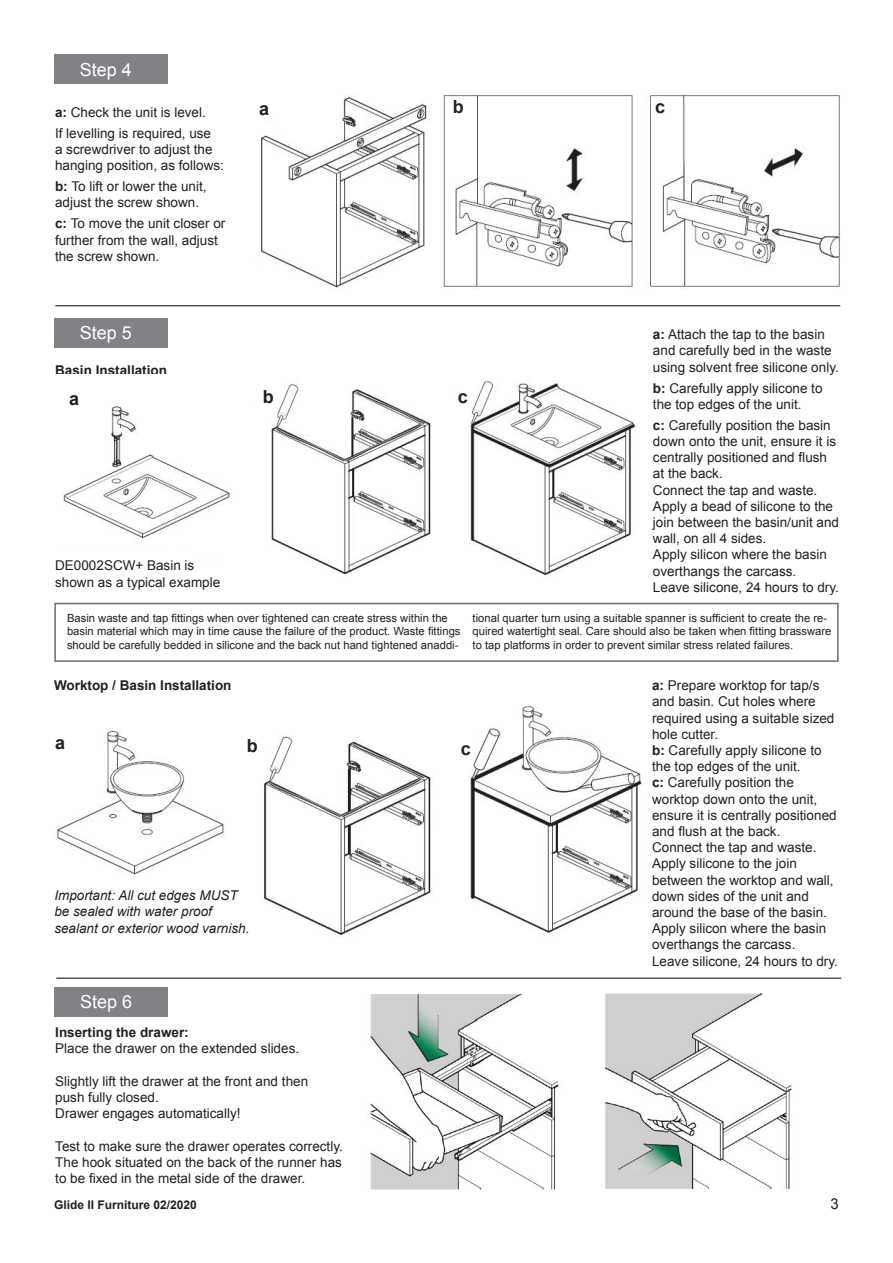
<style>
.page{position:relative;width:893px;height:1263px;background:#fff}
.page>*{position:absolute;margin:0;border:0;box-sizing:border-box;transform-origin:0 0}
.t1{font:18px "Arial";color:#fff}
.t2{font:700 18px "Arial";color:#231f20}
.t3{font:15px "Arial";color:#231f20}
.t4{font:13.5px/16.2px "Arial";color:#231f20}
.t5{font:italic 13.5px "Arial";color:#231f20}
.t6{font:700 13.5px "Arial";color:#231f20}
.t7{font:700 12px "Arial";color:#231f20}
.t8{font:11.25px/13.5px "Arial";color:#231f20}
.s1{font-weight:700}
</style>
<div class="page">
<hr style="left:56px;top:978px;width:785px;height:1px;background:#000001">
<div style="left:54px;top:54px;width:113px;height:30px;background:#808285"></div>
<div style="left:54px;top:318px;width:113px;height:29px;background:#808285"></div>
<hr style="left:55px;top:305px;width:785px;height:1px;background:#000001">
<img style="left:261px;top:94px;width:579px;height:194px">
<img style="left:63px;top:381px;width:573px;height:195px">
<div style="left:54px;top:603px;width:785px;height:59px;border:2px solid #6c6d70"></div>
<img style="left:57px;top:706px;width:585px;height:229px">
<div style="left:54px;top:987px;width:114px;height:30px;background:#808285"></div>
<img style="left:370px;top:993px;width:422px;height:197px">
<p class="t1" style="left:80px;top:57px;width:54px">Step 4</p>
<p class="t4" style="left:55px;top:104px;width:152px"><span class="s1">a:</span> Check the unit is level.</p>
<p class="t4" style="left:55px;top:125px;width:158px">If levelling is required, use</p>
<p class="t4" style="left:55px;top:141px;width:159px">a screwdriver to adjust the</p>
<p class="t4" style="left:55px;top:157px;width:170px">hanging position, as follows:</p>
<p class="t4" style="left:55px;top:178px;width:153px"><span class="s1">b:</span> To lift or lower the unit,</p>
<p class="t4" style="left:55px;top:195px;width:146px">adjust the screw shown.</p>
<p class="t4" style="left:55px;top:216px;width:172px"><span class="s1">c:</span> To move the unit closer or</p>
<p class="t4" style="left:55px;top:232px;width:164px">further from the wall, adjust the screw shown.</p>
<p class="t2" style="left:259px;top:97px;width:12px">a</p>
<p class="t2" style="left:453px;top:94px;width:12px">b</p>
<p class="t2" style="left:655px;top:94px;width:12px">c</p>
<p class="t1" style="left:80px;top:321px;width:54px">Step 5</p>
<p class="t4" style="left:653px;top:326px;width:173px"><span class="s1">a:</span> Attach the tap to the basin</p>
<p class="t4" style="left:653px;top:343px;width:180px">and carefully bed in the waste</p>
<p class="t4" style="left:653px;top:359px;width:187px">using solvent free silicone only.</p>
<p class="t4" style="left:653px;top:380px;width:171px"><span class="s1">b:</span> Carefully apply silicone to</p>
<p class="t4" style="left:653px;top:396px;width:150px">the top edges of the unit.</p>
<p class="t4" style="left:653px;top:417px;width:179px"><span class="s1">c:</span> Carefully position the basin</p>
<p class="t4" style="left:653px;top:433px;width:185px">down onto the unit, ensure it is centrally positioned and flush</p>
<p class="t4" style="left:653px;top:466px;width:71px">at the back.</p>
<p class="t4" style="left:653px;top:482px;width:166px">Connect the tap and waste.</p>
<p class="t4" style="left:653px;top:498px;width:182px">Apply a bead of silicone to the</p>
<p class="t4" style="left:653px;top:514px;width:188px">join between the basin/unit and</p>
<p class="t4" style="left:653px;top:530px;width:115px">wall, on all 4 sides.</p>
<p class="t4" style="left:653px;top:547px;width:176px">Apply silicon where the basin overthangs the carcass.</p>
<p class="t4" style="left:653px;top:579px;width:187px">Leave silicone, 24 hours to dry.</p>
<p class="t6" style="left:55px;top:361px;width:113px">Basin Installation</p>
<p class="t2" style="left:69px;top:387px;width:12px">a</p>
<p class="t2" style="left:263px;top:384px;width:12px">b</p>
<p class="t2" style="left:458px;top:384px;width:12px">c</p>
<p class="t4" style="left:55px;top:558px;width:167px">DE0002SCW+ Basin is shown as a typical example</p>
<p class="t8" style="left:67px;top:611px;width:395px">Basin waste and tap fittings when over tightened can create stress within the basin material which may in time cause the failure of the product. Waste fittings should be carefully bedded in silicone and the back nut hand tightened anaddi-</p>
<p class="t8" style="left:473px;top:611px;width:360px">tional quarter turn using a suitable spanner is sufficient to create the re&shy;quired watertight seal. Care should also be taken when fitting brassware to tap platforms in order to prevent similar stress related failures.</p>
<p class="t6" style="left:54px;top:676px;width:179px">Worktop / Basin Installation</p>
<p class="t4" style="left:652px;top:677px;width:169px"><span class="s1">a:</span> Prepare worktop for tap/s</p>
<p class="t4" style="left:652px;top:694px;width:165px">and basin. Cut holes where</p>
<p class="t4" style="left:652px;top:710px;width:184px">required using a suitable sized</p>
<p class="t4" style="left:652px;top:726px;width:68px">hole cutter.</p>
<p class="t4" style="left:652px;top:742px;width:171px"><span class="s1">b:</span> Carefully apply silicone to</p>
<p class="t4" style="left:652px;top:758px;width:150px">the top edges of the unit.</p>
<p class="t4" style="left:652px;top:775px;width:143px"><span class="s1">c:</span> Carefully position the</p>
<p class="t4" style="left:652px;top:791px;width:167px">worktop down onto the unit,</p>
<p class="t4" style="left:652px;top:807px;width:186px">ensure it is centrally positioned</p>
<p class="t4" style="left:652px;top:823px;width:130px">and flush at the back.</p>
<p class="t4" style="left:652px;top:839px;width:166px">Connect the tap and waste.</p>
<p class="t4" style="left:652px;top:856px;width:146px">Apply silicone to the join</p>
<p class="t4" style="left:652px;top:872px;width:183px">between the worktop and wall,</p>
<p class="t4" style="left:652px;top:888px;width:158px">down sides of the unit and</p>
<p class="t4" style="left:652px;top:904px;width:176px">around the base of the basin.</p>
<p class="t4" style="left:652px;top:920px;width:176px">Apply silicon where the basin overthangs the carcass.</p>
<p class="t4" style="left:652px;top:953px;width:187px">Leave silicone, 24 hours to dry.</p>
<p class="t2" style="left:247px;top:733px;width:12px">b</p>
<p class="t2" style="left:461px;top:736px;width:12px">c</p>
<p class="t2" style="left:55px;top:730px;width:12px">a</p>
<p class="t5" style="left:54px;top:887px;width:185px">Important: All cut edges MUST</p>
<p class="t5" style="left:54px;top:903px;width:159px">be sealed with water proof</p>
<p class="t5" style="left:54px;top:919px;width:197px">sealant or exterior wood varnish.</p>
<p class="t1" style="left:80px;top:990px;width:54px">Step 6</p>
<p class="t6" style="left:55px;top:1023px;width:135px">Inserting the drawer:</p>
<p class="t4" style="left:55px;top:1041px;width:245px">Place the drawer on the extended slides.</p>
<p class="t4" style="left:55px;top:1073px;width:254px">Slightly lift the drawer at the front and then</p>
<p class="t4" style="left:55px;top:1089px;width:105px">push fully closed.</p>
<p class="t4" style="left:55px;top:1105px;width:187px">Drawer engages automatically!</p>
<p class="t4" style="left:55px;top:1138px;width:289px">Test to make sure the drawer operates correctly.</p>
<p class="t4" style="left:55px;top:1154px;width:288px">The hook situated on the back of the runner has</p>
<p class="t4" style="left:55px;top:1170px;width:251px">to be fixed in the metal side of the drawer.</p>
<p class="t7" style="left:54px;top:1197px;width:144px">Glide II Furniture 02/2020</p>
<p class="t3" style="left:831px;top:1194px;width:10px">3</p>
</div>
